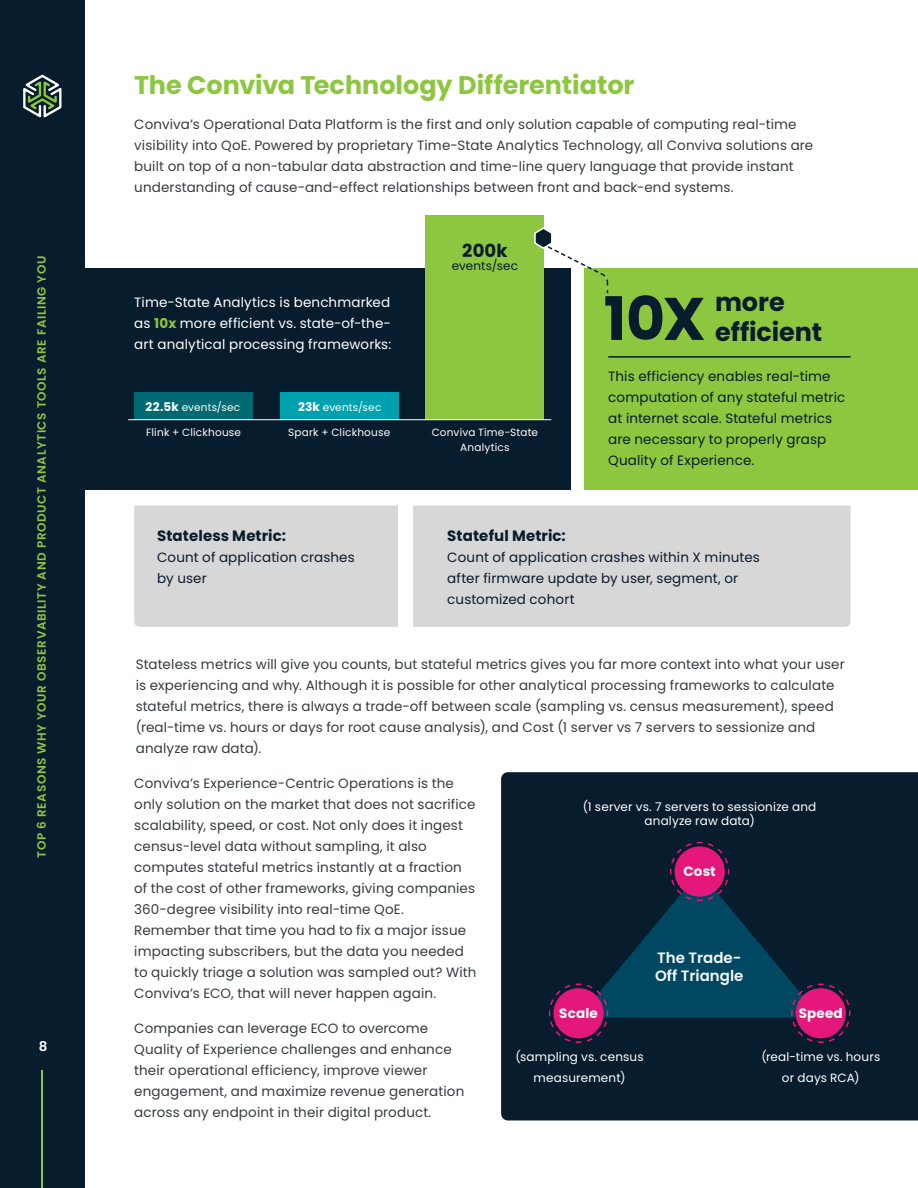
<style>
.page{position:relative;width:918px;height:1188px;background:#fff}
.page>*{position:absolute;margin:0;border:0;box-sizing:border-box;transform-origin:0 0}
.t1{font:700 60px "Poppins";color:#071c2c}
.t2{font:700 25.5px "Poppins";color:#8dc63f}
.t3{font:700 25.5px/30px "Poppins";letter-spacing:-.005em;color:#071c2c}
.t4{font:700 18px "Poppins";color:#071c2c}
.t5{font:700 15px "Poppins";letter-spacing:.005em;color:#071c2c}
.t6{font:600 15px/18px "Poppins";color:#f5f9fc}
.t7{font:13.5px/21px "Poppins";letter-spacing:.01em;color:#353c40}
.t8{font:13.5px/21px "Poppins";letter-spacing:.01em;color:#071c2c}
.t9{font:13.5px/21px "Poppins";letter-spacing:.01em;color:#fff;text-align:justify}
.t10{font:700 13.5px "Poppins";letter-spacing:.01em;color:#fff}
.t11{font:600 13.5px "Poppins";color:#fff}
.t12{font:12px/21px "Poppins";letter-spacing:.015em;color:#fff;text-align:center}
.t13{font:600 12px "Poppins";letter-spacing:.05em;color:#8dc63f}
.t14{font:12px "Poppins";letter-spacing:.01em;color:#071c2c}
.t15{font:10.5px/15px "Poppins";letter-spacing:.02em;color:#fff;text-align:center}
.s1{font-weight:700;color:#8dc63f}
.s2{font-weight:700;font-size:12px}
</style>
<div class="page">
<div style="left:0;top:0;width:85px;height:1188px;background:#071c2c"></div>
<hr style="left:41px;top:1070px;width:2px;height:118px;background:#8dc63f">
<svg style="left:23px;top:75px;width:38px;height:43px"></svg>
<div style="left:501px;top:772px;width:417px;height:348px;background:#071c2c"></div>
<div style="left:79px;top:268px;width:491px;height:222px;background:#071c2c"></div>
<div style="left:134px;top:392px;width:119px;height:28px;background:#006a72"></div>
<div style="left:280px;top:392px;width:119px;height:28px;background:#00a1af"></div>
<div style="left:426px;top:215px;width:118px;height:205px;background:#8dc63f"></div>
<div style="left:584px;top:269px;width:334px;height:221px;background:#8dc63f"></div>
<hr style="left:128px;top:419px;width:423px;height:1px;background:#fff">
<svg style="left:534px;top:227px;width:75px;height:68px"></svg>
<hr style="left:608px;top:356px;width:243px;height:2px;background:#071c2c">
<div style="left:134px;top:506px;width:716px;height:121px;background:#d8d7d7"></div>
<div style="left:398px;top:504px;width:14px;height:132px;background:#fff"></div>
<svg style="left:548px;top:841px;width:303px;height:203px;background:#1b2742"></svg>
<p class="t13" style="left:35px;top:858px;width:603px;rotate:-90deg">TOP 6 REASONS WHY YOUR OBSERVABILITY AND PRODUCT ANALYTICS TOOLS ARE FAILING YOU</p>
<p class="t11" style="left:39px;top:1038px;width:10px">8</p>
<h2 class="t2" style="left:134px;top:70px;width:502px">The Conviva Technology Differentiator</h2>
<p class="t7" style="left:134px;top:114px;width:681px">Conviva’s Operational Data Platform is the first and only solution capable of computing real-time visibility into QoE. Powered by proprietary Time-State Analytics Technology, all Conviva solutions are built on top of a non-tabular data abstraction and time-line query language that provide instant understanding of cause-and-effect relationships between front and back-end systems.</p>
<p class="t9" style="left:134px;top:292px;width:259px">Time-State Analytics is benchmarked as <span class="s1">10x</span> more efficient vs. state-of-the&shy;art analytical processing frameworks:</p>
<p class="t15" style="left:146px;top:400px;width:96px"><span class="s2">22.5k</span> events/sec</p>
<p class="t15" style="left:298px;top:400px;width:85px"><span class="s2">23k</span> events/sec</p>
<h3 class="t4" style="left:462px;top:240px;width:47px">200k</h3>
<p class="t14" style="left:452px;top:259px;width:68px">events/sec</p>
<p class="t15" style="left:146px;top:425px;width:96px">Flink + Clickhouse</p>
<p class="t15" style="left:288px;top:425px;width:104px">Spark + Clickhouse</p>
<p class="t15" style="left:432px;top:425px;width:108px">Conviva Time-State<br>Analytics</p>
<h1 class="t1" style="left:604px;top:283px;width:103px">10X</h1>
<h2 class="t3" style="left:715px;top:288px;width:109px">more efficient</h2>
<p class="t8" style="left:608px;top:366px;width:239px">This efficiency enables real-time computation of any stateful metric at internet scale. Stateful metrics are necessary to properly grasp<br>Quality of Experience.</p>
<p class="t5" style="left:157px;top:527px;width:130px">Stateless Metric:</p>
<p class="t8" style="left:157px;top:547px;width:199px">Count of application crashes by user</p>
<p class="t5" style="left:447px;top:527px;width:120px">Stateful Metric:</p>
<p class="t8" style="left:447px;top:547px;width:314px">Count of application crashes within X minutes after firmware update by user, segment, or customized cohort</p>
<p class="t7" style="left:136px;top:654px;width:711px">Stateless metrics will give you counts, but stateful metrics gives you far more context into what your user is experiencing and why. Although it is possible for other analytical processing frameworks to calculate stateful metrics, there is always a trade-off between scale (sampling vs. census measurement), speed (real-time vs. hours or days for root cause analysis), and Cost (1 server vs 7 servers to sessionize and analyze raw data).</p>
<p class="t7" style="left:134px;top:773px;width:344px">Conviva’s Experience-Centric Operations is the only solution on the market that does not sacrifice scalability, speed, or cost. Not only does it ingest census-level data without sampling, it also computes stateful metrics instantly at a fraction of the cost of other frameworks, giving companies 360-degree visibility into real-time QoE.<br>Remember that time you had to fix a major issue impacting subscribers, but the data you needed to quickly triage a solution was sampled out? With Conviva’s ECO, that will never happen again.</p>
<p class="t7" style="left:134px;top:1018px;width:332px">Companies can leverage ECO to overcome Quality of Experience challenges and enhance their operational efficiency, improve viewer engagement, and maximize revenue generation across any endpoint in their digital product.</p>
<p class="t12" style="left:583px;top:799px;width:235px;line-height:14.4px">(1 server vs. 7 servers to sessionize and analyze raw data)</p>
<p class="t10" style="left:684px;top:864px;width:34px">Cost</p>
<p class="t6" style="left:655px;top:949px;width:90px">The Trade-<br>Off Triangle</p>
<p class="t10" style="left:559px;top:1005px;width:40px">Scale</p>
<p class="t10" style="left:799px;top:1005px;width:46px">Speed</p>
<p class="t12" style="left:516px;top:1046px;width:130px">(sampling vs. census measurement)</p>
<p class="t12" style="left:761px;top:1046px;width:120px">(real-time vs. hours or days RCA)</p>
</div>
